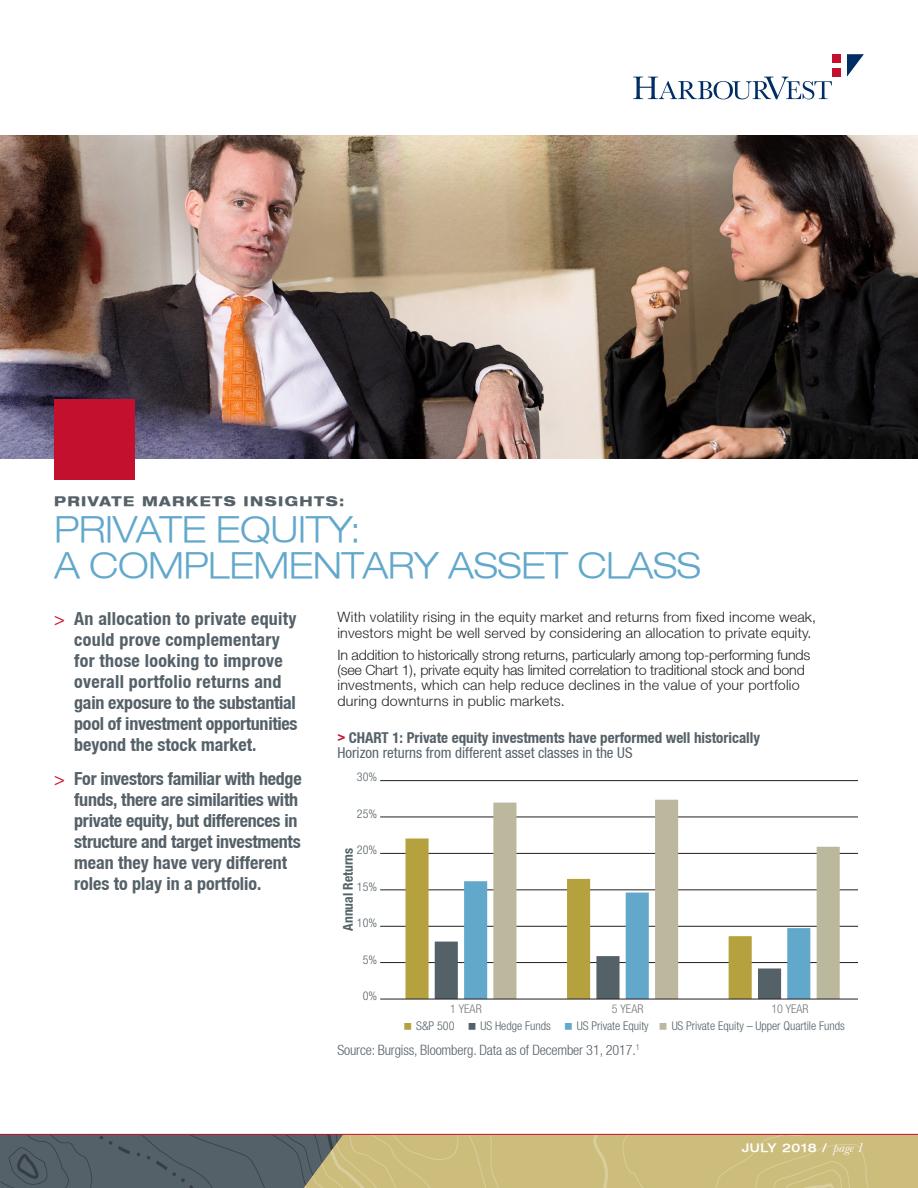
<style>
.page{position:relative;width:918px;height:1188px;background:#fff}
.page>*{position:absolute;margin:0;border:0;box-sizing:border-box;transform-origin:0 0}
.Head{font:300 expanded 36px/36px "Helvetica Neue LT";letter-spacing:-.01em;color:#62a8cb}
.t1{font:700 condensed 18px/21px "Helvetica Neue LT";letter-spacing:.015em;color:#556168}
.t2{font:700 condensed 18px/21px "Helvetica Neue LT";letter-spacing:-.015em;color:#556168}
.Chart_title{font:700 condensed 15px "Helvetica Neue LT";color:#556168}
.Chart_subhead{font:condensed 15px "Helvetica Neue LT";color:#556168}
.Body{font:300 14.25px/15.3px "Helvetica Neue LT";letter-spacing:-.015em;color:#231f20}
.Body-2{font:300 14.25px/15.3px "Helvetica Neue LT";letter-spacing:.01em;color:#231f20}
.Footnotes{font:300 condensed 14.25px "Helvetica Neue LT";letter-spacing:-.01em;color:#556168}
.Update{font:800 expanded 13.5px "Helvetica Neue LT";letter-spacing:.1em;color:#556168}
.t3{font:700 condensed 13.5px "Helvetica Neue LT";color:#546268}
.t4{font:300 condensed 12px "Helvetica Neue LT";color:#546268}
.t5{font:300 condensed 12px "Helvetica Neue LT";color:#76787b}
.t6{font:500 expanded 12px "Helvetica Neue LT";letter-spacing:.05em;color:#fff}
.s1{font-weight:400;font-stretch:normal;color:#c3102f}
.s2{font-size:13.5px;color:#c3102f}
.s3{font-family:"Baskerville";font-weight:400;font-style:italic;font-stretch:normal;font-size:13.5px}
</style>
<div class="page">
<div style="left:343px;top:1135px;width:575px;height:53px;background:#cdbd7c"></div>
<img style="left:0;top:1135px;width:343px;height:53px">
<div style="left:832px;top:54px;width:9px;height:9px;background:#c3102f"></div>
<div style="left:832px;top:68px;width:9px;height:9px;background:#c3102f"></div>
<svg style="left:633px;top:77px;width:199px;height:22px"></svg>
<svg style="left:847px;top:54px;width:17px;height:23px"></svg>
<hr style="left:0;top:1134px;width:918px;height:1px;background:#c3102f">
<img style="left:0;top:135px;width:918px;height:324px">
<div style="left:54px;top:399px;width:81px;height:81px;background:#c3102f"></div>
<hr style="left:380px;top:962px;width:477px;height:1px;background:#231f20">
<hr style="left:380px;top:926px;width:477px;height:1px;background:#231f20">
<hr style="left:380px;top:890px;width:477px;height:1px;background:#231f20">
<hr style="left:380px;top:853px;width:477px;height:1px;background:#231f20">
<hr style="left:380px;top:817px;width:477px;height:1px;background:#231f20">
<hr style="left:380px;top:780px;width:477px;height:1px;background:#231f20">
<svg style="left:405px;top:838px;width:88px;height:161px"></svg>
<svg style="left:435px;top:881px;width:58px;height:118px"></svg>
<svg style="left:493px;top:800px;width:347px;height:199px"></svg>
<hr style="left:380px;top:999px;width:477px;height:1px;background:#231f20">
<p class="Update" style="left:54px;top:493px;width:292px">PRIVATE MARKETS INSIGHTS:</p>
<p class="Head" style="left:54px;top:511px;width:648px">PRIVATE EQUITY:<br>A COMPLEMENTARY ASSET CLASS</p>
<p class="t1" style="left:74px;top:608px;width:225px;text-indent:-20px"><span class="s1">&gt;</span> An allocation to private equity could prove complementary for those looking to improve overall portfolio returns and gain exposure to the substantial pool of investment opportunities beyond the stock market.</p>
<p class="t2" style="left:74px;top:768px;width:229px;text-indent:-20px"><span class="s1">&gt;</span> For investors familiar with hedge funds, there are similarities with private equity, but differences in structure and target investments mean they have very different roles to play in a portfolio.</p>
<p class="Body-2" style="left:338px;top:609px;width:480px">With volatility rising in the equity market and returns from fixed income weak, investors might be well served by considering an allocation to private equity.</p>
<p class="Body" style="left:338px;top:647px;width:474px">In addition to historically strong returns, particularly among top-performing funds (see Chart 1), private equity has limited correlation to traditional stock and bond investments, which can help reduce declines in the value of your portfolio during downturns in public markets.</p>
<p class="Chart_title" style="left:338px;top:728px;width:424px"><span class="s2">&gt;</span> CHART 1: Private equity investments have performed well historically</p>
<p class="Chart_subhead" style="left:338px;top:744px;width:297px">Horizon returns from different asset classes in the US</p>
<p class="t4" style="left:357px;top:770px;width:22px">30%</p>
<p class="t4" style="left:357px;top:807px;width:22px">25%</p>
<p class="t4" style="left:357px;top:843px;width:22px">20%</p>
<p class="t3" style="left:340px;top:931px;width:84px;rotate:-90deg">Annual Returns</p>
<p class="t4" style="left:357px;top:880px;width:22px">15%</p>
<p class="t4" style="left:357px;top:916px;width:22px">10%</p>
<p class="t4" style="left:363px;top:952px;width:16px">5%</p>
<p class="t4" style="left:363px;top:989px;width:16px">0%</p>
<p class="t5" style="left:450px;top:1002px;width:33px">1 YEAR</p>
<p class="t5" style="left:612px;top:1002px;width:33px">5 YEAR</p>
<p class="t5" style="left:771px;top:1002px;width:39px">10 YEAR</p>
<p class="t4" style="left:416px;top:1019px;width:40px">S&amp;P 500</p>
<p class="t4" style="left:480px;top:1019px;width:72px">US Hedge Funds</p>
<p class="t4" style="left:577px;top:1019px;width:73px">US Private Equity</p>
<p class="t4" style="left:672px;top:1019px;width:175px">US Private Equity – Upper Quartile Funds</p>
<p class="Footnotes" style="left:338px;top:1041px;width:304px">Source: Burgiss, Bloomberg. Data as of December 31, 2017.<sup>1</sup></p>
<p class="t6" style="left:742px;top:1141px;width:124px">JULY 2018 / <span class="s3">page 1</span></p>
</div>
